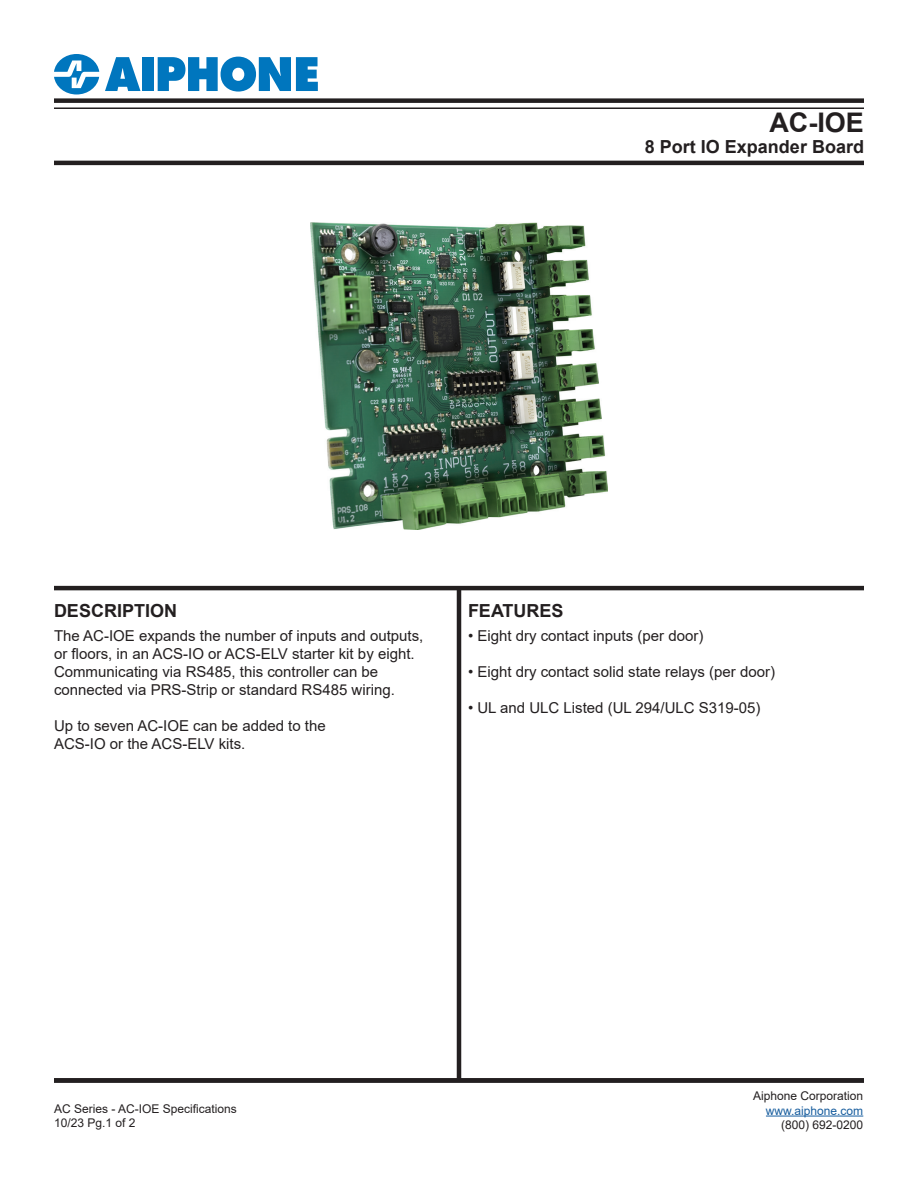
<style>
.page{position:relative;width:918px;height:1188px;background:#fff}
.page>*{position:absolute;margin:0;border:0;box-sizing:border-box;transform-origin:0 0}
.t1{font:700 27px "Arial";color:#231f20}
.t2{font:700 18px "Arial";color:#231f20}
.t3{font:15px/18px "Arial";color:#231f20}
.t4{font:12px/14.4px "Arial";color:#231f20}
.t5{font:12px "Arial";color:#175d9e}
</style>
<div class="page">
<hr style="left:54px;top:107px;width:810px;height:2px;background:#231f20">
<div style="left:54px;top:98px;width:810px;height:5px;background:#231f20"></div>
<hr style="left:54px;top:161px;width:810px;height:4px;background:#231f20">
<hr style="left:766px;top:1116px;width:97px;height:1px;background:#175d9e">
<svg style="left:54px;top:54px;width:45px;height:41px"></svg>
<svg style="left:105px;top:57px;width:35px;height:34px"></svg>
<div style="left:142px;top:57px;width:12px;height:34px;background:#0076be"></div>
<svg style="left:158px;top:57px;width:160px;height:35px"></svg>
<div style="left:54px;top:1078px;width:810px;height:5px;background:#231f20"></div>
<hr style="left:54px;top:586px;width:810px;height:4px;background:#231f20">
<hr style="left:457px;top:588px;width:4px;height:492px;background:#231f20">
<img style="left:311px;top:223px;width:296px;height:306px">
<h1 class="t1" style="left:770px;top:103px;width:96px">AC-IOE</h1>
<p class="t2" style="left:645px;top:134px;width:221px">8 Port IO Expander Board</p>
<p class="t2" style="left:54px;top:598px;width:125px">DESCRIPTION</p>
<p class="t2" style="left:468px;top:598px;width:97px">FEATURES</p>
<p class="t3" style="left:54px;top:627px;width:371px">The AC-IOE expands the number of inputs and outputs, or floors, in an ACS-IO or ACS-ELV starter kit by eight.<br>Communicating via RS485, this controller can be connected via PRS-Strip or standard RS485 wiring.</p>
<p class="t3" style="left:54px;top:717px;width:273px">Up to seven AC-IOE can be added to the<br>ACS‑IO or the ACS-ELV kits.</p>
<p class="t3" style="left:468px;top:627px;width:237px">• Eight dry contact inputs (per door)</p>
<p class="t3" style="left:468px;top:663px;width:309px">• Eight dry contact solid state relays (per door)</p>
<p class="t3" style="left:468px;top:699px;width:294px">• UL and ULC Listed (UL 294/ULC S319-05)</p>
<p class="t4" style="left:54px;top:1101px;width:184px">AC Series - AC-IOE Specifications<br>10/23 Pg.1 of 2</p>
<p class="t4" style="left:753px;top:1089px;width:112px">Aiphone Corporation</p>
<p class="t5" style="left:766px;top:1102px;width:99px">www.aiphone.com</p>
<p class="t4" style="left:781px;top:1118px;width:84px">(800) 692-0200</p>
</div>
